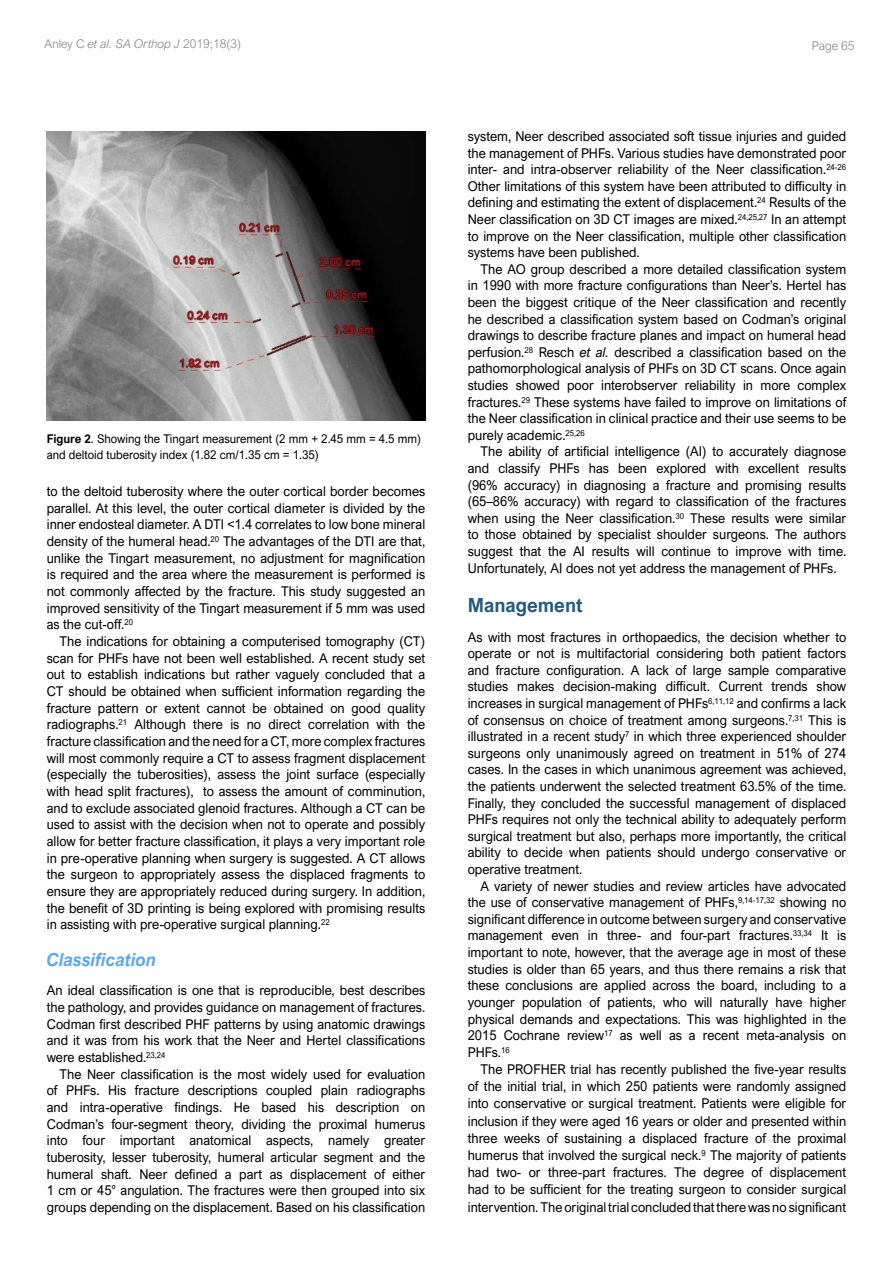
<style>
.page{position:relative;width:893px;height:1263px;background:#fff}
.page>*{position:absolute;margin:0;border:0;box-sizing:border-box;transform-origin:0 0}
.t1{font:700 19.5px "Arial Nova";color:#215b7d;scale:.96 1}
.t2{font:italic 700 18px "Arial Nova";color:#5da9dd;scale:.96 1}
.t3{font:13.5px/16.6px "Arial Nova";color:#000;text-align:justify;scale:.96 1}
.t4{font:12px/16.5px "Arial Nova";color:#000;scale:.96 1}
.t5{font:300 12px "Arial Nova";color:#808285}
.s1{font-style:italic}
.s2{font-weight:700}
</style>
<div class="page">
<img style="left:47px;top:131px;width:378px;height:289px">
<p class="t5" style="left:45px;top:37px;width:198px">Anley C <span class="s1">et al. SA Orthop J</span> 2019;18(3)</p>
<p class="t5" style="left:812px;top:39px;width:44px">Page 65</p>
<p class="t4" style="left:47px;top:430px;width:391px"><span class="s2">Figure 2</span>. Showing the Tingart measurement (2 mm + 2.45 mm = 4.5 mm) and deltoid tuberosity index (1.82 cm/1.35 cm = 1.35)</p>
<p class="t3" style="left:47px;top:483px;width:396px">to the deltoid tuberosity where the outer cortical border becomes parallel. At this level, the outer cortical diameter is divided by the inner endosteal diameter. A DTI &lt;1.4 correlates to low bone mineral density of the humeral head.<sup>20</sup> The advantages of the DTI are that, unlike the Tingart measurement, no adjustment for magnification is required and the area where the measurement is performed is not commonly affected by the fracture. This study suggested an improved sensitivity of the Tingart measurement if 5 mm was used as the cut-off.<sup>20</sup></p>
<p class="t3" style="left:47px;top:633px;width:396px;text-indent:13px">The indications for obtaining a computerised tomography (CT) scan for PHFs have not been well established. A recent study set out to establish indications but rather vaguely concluded that a CT should be obtained when sufficient information regarding the fracture pattern or extent cannot be obtained on good quality radiographs.<sup>21</sup> Although there is no direct correlation with the fracture classification and the need for a CT, more complex fractures will most commonly require a CT to assess fragment displacement (especially the tuberosities), assess the joint surface (especially with head split fractures), to assess the amount of comminution, and to exclude associated glenoid fractures. Although a CT can be used to assist with the decision when not to operate and possibly allow for better fracture classification, it plays a very important role in pre-operative planning when surgery is suggested. A CT allows the surgeon to appropriately assess the displaced fragments to ensure they are appropriately reduced during surgery. In addition, the benefit of 3D printing is being explored with promising results in assisting with pre-operative surgical planning.<sup>22</sup></p>
<h2 class="t2" style="left:47px;top:949px;width:116px">Classification</h2>
<p class="t3" style="left:47px;top:982px;width:396px">An ideal classification is one that is reproducible, best describes the pathology, and provides guidance on management of fractures.<br>Codman first described PHF patterns by using anatomic drawings and it was from his work that the Neer and Hertel classifications were established.<sup>23,24</sup></p>
<p class="t3" style="left:47px;top:1065px;width:396px;text-indent:13px">The Neer classification is the most widely used for evaluation of PHFs. His fracture descriptions coupled plain radiographs and intra-operative findings. He based his description on Codman’s four-segment theory, dividing the proximal humerus into four important anatomical aspects, namely greater tuberosity, lesser tuberosity, humeral articular segment and the humeral shaft. Neer defined a part as displacement of either 1 cm or 45° angulation. The fractures were then grouped into six groups depending on the displacement. Based on his classification</p>
<p class="t3" style="left:468px;top:128px;width:396px">system, Neer described associated soft tissue injuries and guided the management of PHFs. Various studies have demonstrated poor inter- and intra-observer reliability of the Neer classification.<sup>24-26<br></sup>Other limitations of this system have been attributed to difficulty in defining and estimating the extent of displacement.<sup>24</sup> Results of the Neer classification on 3D CT images are mixed.<sup>24,25,27</sup> In an attempt to improve on the Neer classification, multiple other classification systems have been published.</p>
<p class="t3" style="left:468px;top:261px;width:396px;text-indent:13px">The AO group described a more detailed classification system in 1990 with more fracture configurations than Neer’s. Hertel has been the biggest critique of the Neer classification and recently he described a classification system based on Codman’s original drawings to describe fracture planes and impact on humeral head perfusion.<sup>28</sup> Resch <span class="s1">et al.</span> described a classification based on the pathomorphological analysis of PHFs on 3D CT scans. Once again studies showed poor interobserver reliability in more complex fractures.<sup>29</sup> These systems have failed to improve on limitations of the Neer classification in clinical practice and their use seems to be purely academic.<sup>25,26</sup></p>
<p class="t3" style="left:468px;top:443px;width:396px;text-indent:13px">The ability of artificial intelligence (AI) to accurately diagnose and classify PHFs has been explored with excellent results (96% accuracy) in diagnosing a fracture and promising results (65–86% accuracy) with regard to classification of the fractures when using the Neer classification.<sup>30</sup> These results were similar to those obtained by specialist shoulder surgeons. The authors suggest that the AI results will continue to improve with time.<br>Unfortunately, AI does not yet address the management of PHFs.</p>
<h1 class="t1" style="left:468px;top:594px;width:121px">Management</h1>
<p class="t3" style="left:468px;top:628px;width:396px">As with most fractures in orthopaedics, the decision whether to operate or not is multifactorial considering both patient factors and fracture configuration. A lack of large sample comparative studies makes decision-making difficult. Current trends show increases in surgical management of PHFs<sup>6,11,12</sup> and confirms a lack of consensus on choice of treatment among surgeons.<sup>7,31</sup> This is illustrated in a recent study<sup>7</sup> in which three experienced shoulder surgeons only unanimously agreed on treatment in 51% of 274 cases. In the cases in which unanimous agreement was achieved, the patients underwent the selected treatment 63.5% of the time.<br>Finally, they concluded the successful management of displaced PHFs requires not only the technical ability to adequately perform surgical treatment but also, perhaps more importantly, the critical ability to decide when patients should undergo conservative or operative treatment.</p>
<p class="t3" style="left:468px;top:877px;width:396px;text-indent:13px">A variety of newer studies and review articles have advocated the use of conservative management of PHFs,<sup>9,14-17,32</sup> showing no significant difference in outcome between surgery and conservative management even in three- and four-part fractures.<sup>33,34</sup> It is important to note, however, that the average age in most of these studies is older than 65 years, and thus there remains a risk that these conclusions are applied across the board, including to a younger population of patients, who will naturally have higher physical demands and expectations. This was highlighted in the 2015 Cochrane review<sup>17</sup> as well as a recent meta-analysis on PHFs.<sup>16</sup></p>
<p class="t3" style="left:468px;top:1060px;width:396px;line-height:17.2px;text-indent:13px">The PROFHER trial has recently published the five-year results of the initial trial, in which 250 patients were randomly assigned into conservative or surgical treatment. Patients were eligible for inclusion if they were aged 16 years or older and presented within three weeks of sustaining a displaced fracture of the proximal humerus that involved the surgical neck.<sup>9</sup> The majority of patients had two- or three-part fractures. The degree of displacement had to be sufficient for the treating surgeon to consider surgical intervention. The original trial concluded that there was no significant</p>
</div>
